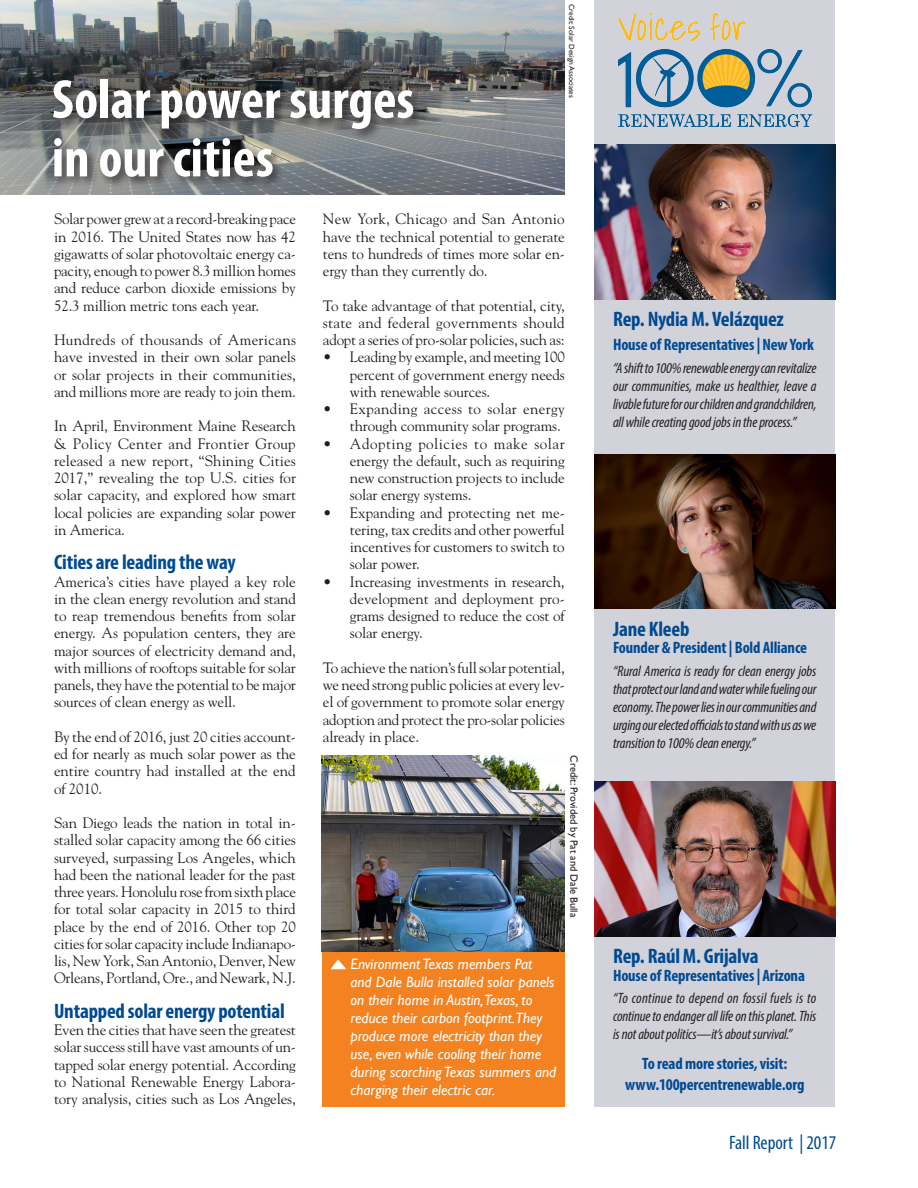
<style>
.page{position:relative;width:918px;height:1188px;background:#fff}
.page>*{position:absolute;margin:0;border:0;box-sizing:border-box;transform-origin:0 0}
.t1{font:700 condensed 55.5px/58.5px "Myriad Pro";color:#fff}
.Smaller_subhead{font:700 condensed 21px "Myriad Pro";letter-spacing:-.01em;color:#014a91}
.t2{font:condensed 19.5px "Myriad Pro";color:#014a91}
.t3{font:700 condensed 16.5px/21.9px "Myriad Pro";letter-spacing:-.01em;color:#014a91;text-align:center}
.Body_text_style{font:15px/17.2px "Goudy";letter-spacing:-.01em;color:#231f20;text-align:justify}
.t4{font:italic condensed 15px/18px "Myriad Pro";letter-spacing:-.01em;color:#231f20;text-align:justify}
.t5{font:italic 15px/18px "Gill Sans";color:#fff}
.t6{font:10.5px "Gill Sans";color:#231f20}
.t7{font:7.5px "Gill Sans";color:#231f20}
</style>
<div class="page">
<img style="left:0;top:0;width:565px;height:194px">
<div style="left:595px;top:0;width:240px;height:1107px;background:#d1d2da"></div>
<img style="left:618px;top:12px;width:195px;height:115px">
<img style="left:595px;top:145px;width:240px;height:154px">
<img style="left:595px;top:454px;width:240px;height:155px">
<img style="left:595px;top:782px;width:240px;height:154px">
<div style="left:50px;top:76px;width:376px;height:114px;background:#231f20;opacity:.75"></div>
<div style="left:322px;top:912px;width:243px;height:195px;background:#f58220"></div>
<img style="left:322px;top:755px;width:243px;height:197px">
<svg style="left:330px;top:959px;width:17px;height:11px"></svg>
<p class="t7" style="left:576px;top:4px;width:96px;rotate:90deg">Credit: Solar Design Associates</p>
<h1 class="t1" style="left:52px;top:69px;width:364px">Solar power surges in our cities</h1>
<p class="Body_text_style" style="left:54px;top:210px;width:244px">Solar power grew at a record-breaking pace in 2016. The United States now has 42 gigawatts of solar photovoltaic energy ca&shy;pacity, enough to power 8.3 million homes and reduce carbon dioxide emissions by 52.3 million metric tons each year.</p>
<p class="Body_text_style" style="left:54px;top:331px;width:244px">Hundreds of thousands of Americans have invested in their own solar panels or solar projects in their communities, and millions more are ready to join them.</p>
<p class="Body_text_style" style="left:54px;top:417px;width:244px">In April, Environment Maine Research &amp; Policy Center and Frontier Group released a new report, “Shining Cities 2017,” revealing the top U.S. cities for solar capacity, and explored how smart local policies are expanding solar power in America.</p>
<p class="Smaller_subhead" style="left:54px;top:549px;width:183px">Cities are leading the way</p>
<p class="Body_text_style" style="left:54px;top:572px;width:243px">America’s cities have played a key role in the clean energy revolution and stand to reap tremendous benefits from solar energy. As population centers, they are major sources of electricity demand and, with millions of rooftops suitable for solar panels, they have the potential to be major sources of clean energy as well.</p>
<p class="Body_text_style" style="left:54px;top:727px;width:243px">By the end of 2016, just 20 cities account&shy;ed for nearly as much solar power as the entire country had installed at the end of 2010.</p>
<p class="Body_text_style" style="left:54px;top:814px;width:244px">San Diego leads the nation in total in&shy;stalled solar capacity among the 66 cities surveyed, surpassing Los Angeles, which had been the national leader for the past three years. Honolulu rose from sixth place for total solar capacity in 2015 to third place by the end of 2016. Other top 20 cities for solar capacity include Indianapo&shy;lis, New York, San Antonio, Denver, New Orleans, Portland, Ore., and Newark, N.J.</p>
<p class="Smaller_subhead" style="left:54px;top:998px;width:232px">Untapped solar energy potential</p>
<p class="Body_text_style" style="left:54px;top:1021px;width:243px">Even the cities that have seen the greatest solar success still have vast amounts of un&shy;tapped solar energy potential. According to National Renewable Energy Labora&shy;tory analysis, cities such as Los Angeles,</p>
<p class="Body_text_style" style="left:323px;top:210px;width:243px">New York, Chicago and San Antonio have the technical potential to generate tens to hundreds of times more solar en&shy;ergy than they currently do.</p>
<p class="Body_text_style" style="left:323px;top:296px;width:243px">To take advantage of that potential, city, state and federal governments should adopt a series of pro-solar policies, such as:</p>
<p class="Body_text_style" style="left:350px;top:348px;width:217px;text-indent:-27px">• Leading by example, and meeting 100 percent of government energy needs with renewable sources.</p>
<p class="Body_text_style" style="left:323px;top:400px;width:243px;text-align:right">• Expanding access to solar energy through community solar programs.</p>
<p class="Body_text_style" style="left:350px;top:434px;width:216px;text-indent:-27px">• Adopting policies to make solar energy the default, such as requiring new construction projects to include solar energy systems.</p>
<p class="Body_text_style" style="left:350px;top:503px;width:216px;text-indent:-27px">• Expanding and protecting net me&shy;tering, tax credits and other powerful incentives for customers to switch to solar power.</p>
<p class="Body_text_style" style="left:350px;top:572px;width:216px;text-indent:-27px">• Increasing investments in research, development and deployment pro&shy;grams designed to reduce the cost of solar energy.</p>
<p class="Body_text_style" style="left:323px;top:658px;width:244px">To achieve the nation’s full solar potential, we need strong public policies at every lev&shy;el of government to promote solar energy adoption and protect the pro-solar policies already in place.</p>
<p class="t6" style="left:580px;top:755px;width:164px;rotate:90deg">Credit: Provided by Pat and Dale Bulla</p>
<p class="t5" style="left:351px;top:955px;width:207px">Environment Texas members Pat and Dale Bulla installed solar panels on their home in Austin,Texas, to reduce their carbon footprint.They produce more electricity than they use, even while cooling their home during scorching Texas summers and charging their electric car.</p>
<h2 class="Smaller_subhead" style="left:613px;top:306px;width:172px">Rep. Nydia M. Velázquez</h2>
<p class="t3" style="left:613px;top:334px;width:202px">House of Representatives | New York</p>
<p class="t4" style="left:613px;top:359px;width:205px">“A shift to 100% renewable energy can revitalize our communities, make us healthier, leave a livable future for our children and grandchildren, all while creating good jobs in the process.”</p>
<h2 class="Smaller_subhead" style="left:613px;top:616px;width:78px">Jane Kleeb</h2>
<p class="t3" style="left:613px;top:636px;width:196px">Founder &amp; President | Bold Alliance</p>
<p class="t4" style="left:613px;top:662px;width:205px">“Rural America is ready for clean energy jobs that protect our land and water while fueling our economy. The power lies in our communities and urging our elected officials to stand with us as we transition to 100% clean energy.”</p>
<h2 class="Smaller_subhead" style="left:613px;top:943px;width:147px">Rep. Raúl M. Grijalva</h2>
<p class="t3" style="left:613px;top:964px;width:193px">House of Representatives | Arizona</p>
<p class="t4" style="left:613px;top:989px;width:205px">“To continue to depend on fossil fuels is to continue to endanger all life on this planet. This is not about politics—it’s about survival.”</p>
<p class="t3" style="left:625px;top:1052px;width:181px">To read more stories, visit: www.100percentrenewable.org</p>
<h3 class="t2" style="left:729px;top:1131px;width:109px">Fall Report | 2017</h3>
</div>
